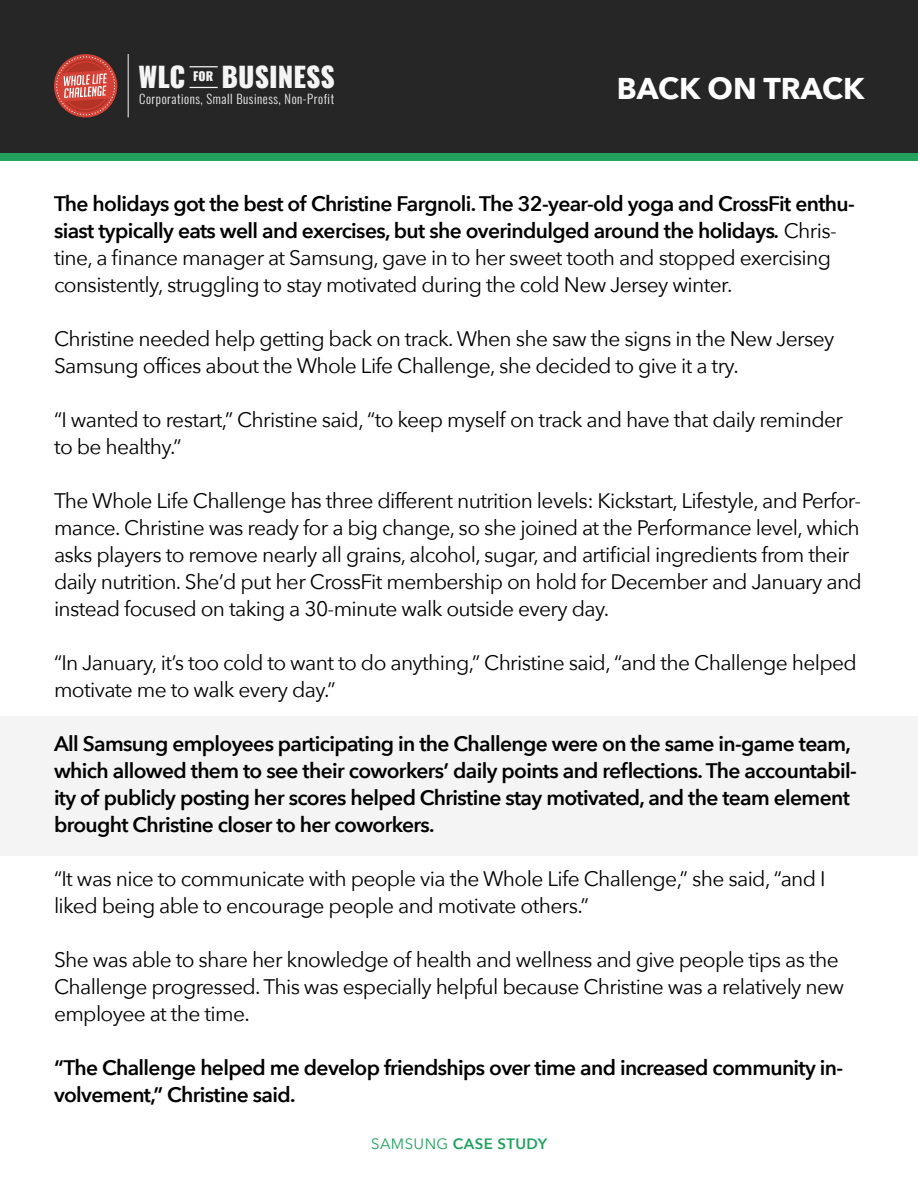
<style>
.page{position:relative;width:918px;height:1188px;background:#fff}
.page>*{position:absolute;margin:0;border:0;box-sizing:border-box;transform-origin:0 0}
.t1{font:700 30px "Avenir Next";color:#fff}
.t2{font:800 27.45px "Oswald";color:#f4f4f5}
.t3{font:21px/27px "Avenir Next";letter-spacing:-.03em;color:#000}
.t4{font:600 21px/27px "Avenir Next";letter-spacing:-.03em;color:#000}
.t5{font:600 15px "Avenir Next";letter-spacing:.03em;color:#1fa15d}
.t6{font:300 12.6px "Oswald";letter-spacing:.045em;color:#f4f4f5}
.t7{font:800 12px "Oswald";color:#f4f4f5}
.s1{font-style:italic}
.s2{font-weight:400}
</style>
<div class="page">
<div style="left:0;top:0;width:918px;height:153px;background:#262626"></div>
<div style="left:0;top:153px;width:918px;height:7px;background:#24a25d"></div>
<svg style="left:54px;top:54px;width:64px;height:63px"></svg>
<hr style="left:128px;top:54px;width:1px;height:63px;background:#f4f4f5">
<svg style="left:190px;top:87px;width:28px;height:1px"></svg>
<svg style="left:190px;top:66px;width:28px;height:1px"></svg>
<div style="left:1px;top:716px;width:917px;height:140px;background:#f4f4f4"></div>
<h2 class="t2" style="left:139px;top:57px;width:48px">WLC</h2>
<h2 class="t2" style="left:222px;top:57px;width:115px">BUSINESS</h2>
<p class="t7" style="left:193px;top:68px;width:21px">FOR</p>
<p class="t6" style="left:139px;top:91px;width:197px">Corporations, Small Business, Non-Profit</p>
<p class="t1" style="left:617px;top:63px;width:249px">BACK ON TRACK</p>
<p class="t4" style="left:54px;top:189px;width:802px">The holidays got the best of Christine Fargnoli. The 32-year-old yoga and CrossFit enthu&shy;siast typically eats well and exercises, but she overindulged around the holidays<span class="s1">.</span> <span class="s2">Chris&shy;tine, a finance manager at Samsung, gave in to her sweet tooth and stopped exercising consistently, struggling to stay motivated during the cold New Jersey winter.</span></p>
<p class="t3" style="left:54px;top:324px;width:782px">Christine needed help getting back on track. When she saw the signs in the New Jersey<br>Samsung offices about the Whole Life Challenge, she decided to give it a try.</p>
<p class="t3" style="left:54px;top:405px;width:791px">“I wanted to restart,” Christine said, “to keep myself on track and have that daily reminder to be healthy.”</p>
<p class="t3" style="left:54px;top:486px;width:809px">The Whole Life Challenge has three different nutrition levels: Kickstart, Lifestyle, and Perfor&shy;mance. Christine was ready for a big change, so she joined at the Performance level, which asks players to remove nearly all grains, alcohol, sugar, and artificial ingredients from their daily nutrition. She’d put her CrossFit membership on hold for December and January and instead focused on taking a 30-minute walk outside every day.</p>
<p class="t3" style="left:54px;top:648px;width:804px">“In January, it’s too cold to want to do anything,” Christine said, “and the Challenge helped motivate me to walk every day.”</p>
<p class="t4" style="left:54px;top:729px;width:804px">All Samsung employees participating in the Challenge were on the same in-game team, which allowed them to see their coworkers’ daily points and reflections. The accountabil&shy;ity of publicly posting her scores helped Christine stay motivated, and the team element brought Christine closer to her coworkers.</p>
<p class="t3" style="left:54px;top:864px;width:773px">“It was nice to communicate with people via the Whole Life Challenge,” she said, “and I liked being able to encourage people and motivate others.”</p>
<p class="t3" style="left:54px;top:945px;width:792px">She was able to share her knowledge of health and wellness and give people tips as the<br>Challenge progressed. This was especially helpful because Christine was a relatively new employee at the time.</p>
<p class="t4" style="left:54px;top:1053px;width:791px">“The Challenge helped me develop friendships over time and increased community in&shy;volvement,” Christine said.</p>
<p class="t5" style="left:371px;top:1131px;width:178px"><span class="s2">SAMSUNG</span> CASE STUDY</p>
</div>
